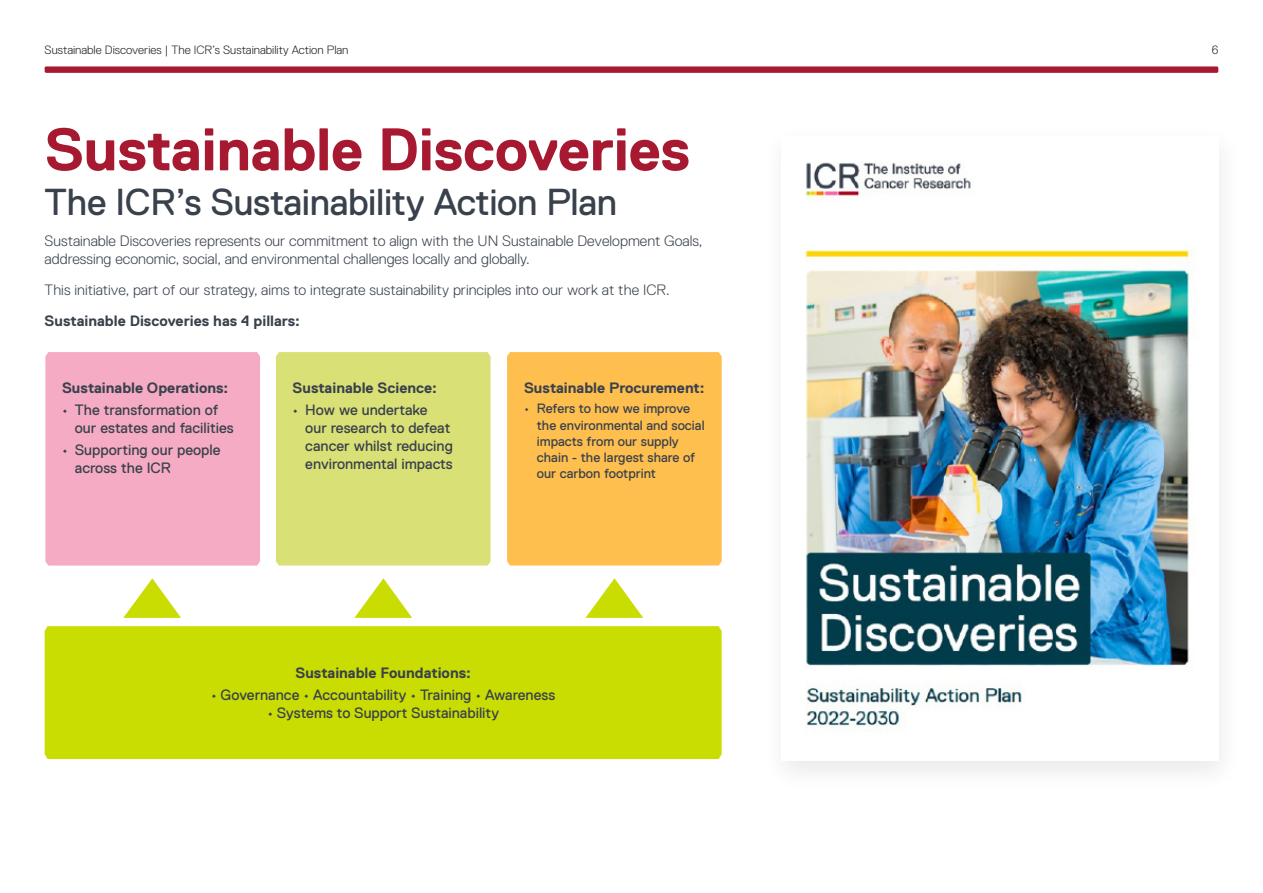
<style>
.page{position:relative;width:1263px;height:893px;background:#fff}
.page>*{position:absolute;margin:0;border:0;box-sizing:border-box;transform-origin:0 0}
.t1{font:700 60px "Replica Pro";letter-spacing:-.01em;color:#a71931}
.t2{font:37.5px "Replica Pro";letter-spacing:-.01em;color:#39414c}
.t3{font:300 15px/18px "Replica Pro";color:#39414c}
.t4{font:15px/18px "Replica Pro";color:#39414c}
.t5{font:700 15px "Replica Pro";color:#39414c}
.t6{font:13.5px/16.2px "Replica Pro";color:#39414c}
.t7{font:300 12px "Replica Pro";color:#231f20}
</style>
<div class="page">
<svg style="left:45px;top:66px;width:1173px;height:7px;background:#ae2c42"></svg>
<div style="left:45px;top:626px;width:677px;height:133px;background:#c9dd03"></div>
<div style="left:276px;top:352px;width:215px;height:214px;background:#d9e075"></div>
<div style="left:45px;top:352px;width:215px;height:214px;background:#f5abc4"></div>
<div style="left:507px;top:352px;width:215px;height:214px;background:#ffbf4f"></div>
<svg style="left:123px;top:578px;width:58px;height:40px"></svg>
<svg style="left:585px;top:578px;width:58px;height:40px"></svg>
<svg style="left:354px;top:578px;width:58px;height:40px"></svg>
<img style="left:805px;top:162px;width:389px;height:566px">
<p class="t7" style="left:45px;top:43px;width:305px">Sustainable Discoveries | The ICR’s Sustainability Action Plan</p>
<p class="t7" style="left:1212px;top:43px;width:8px">6</p>
<p class="t1" style="left:45px;top:116px;width:647px">Sustainable Discoveries</p>
<p class="t2" style="left:45px;top:182px;width:574px">The ICR’s Sustainability Action Plan</p>
<p class="t3" style="left:45px;top:232px;width:659px">Sustainable Discoveries represents our commitment to align with the UN Sustainable Development Goals, addressing economic, social, and environmental challenges locally and globally.</p>
<p class="t3" style="left:45px;top:281px;width:626px">This initiative, part of our strategy, aims to integrate sustainability principles into our work at the ICR.</p>
<p class="t5" style="left:45px;top:312px;width:257px">Sustainable Discoveries has 4 pillars:</p>
<p class="t5" style="left:62px;top:379px;width:168px">Sustainable Operations:</p>
<p class="t4" style="left:75px;top:401px;width:160px;text-indent:-13px">• The transformation of our estates and facilities</p>
<p class="t4" style="left:75px;top:441px;width:147px;text-indent:-13px">• Supporting our people across the ICR</p>
<p class="t5" style="left:293px;top:379px;width:146px">Sustainable Science:</p>
<p class="t4" style="left:305px;top:401px;width:149px;text-indent:-13px">• How we undertake our research to defeat cancer whilst reducing environmental impacts</p>
<p class="t5" style="left:524px;top:379px;width:182px">Sustainable Procurement:</p>
<p class="t6" style="left:537px;top:401px;width:169px;text-indent:-13px">• Refers to how we improve the environmental and social impacts from our supply chain - the largest share of our carbon footprint</p>
<p class="t5" style="left:295px;top:665px;width:177px">Sustainable Foundations:</p>
<p class="t4" style="left:211px;top:686px;width:346px">• Governance • Accountability • Training • Awareness</p>
<p class="t4" style="left:267px;top:704px;width:233px">• Systems to Support Sustainability</p>
</div>
